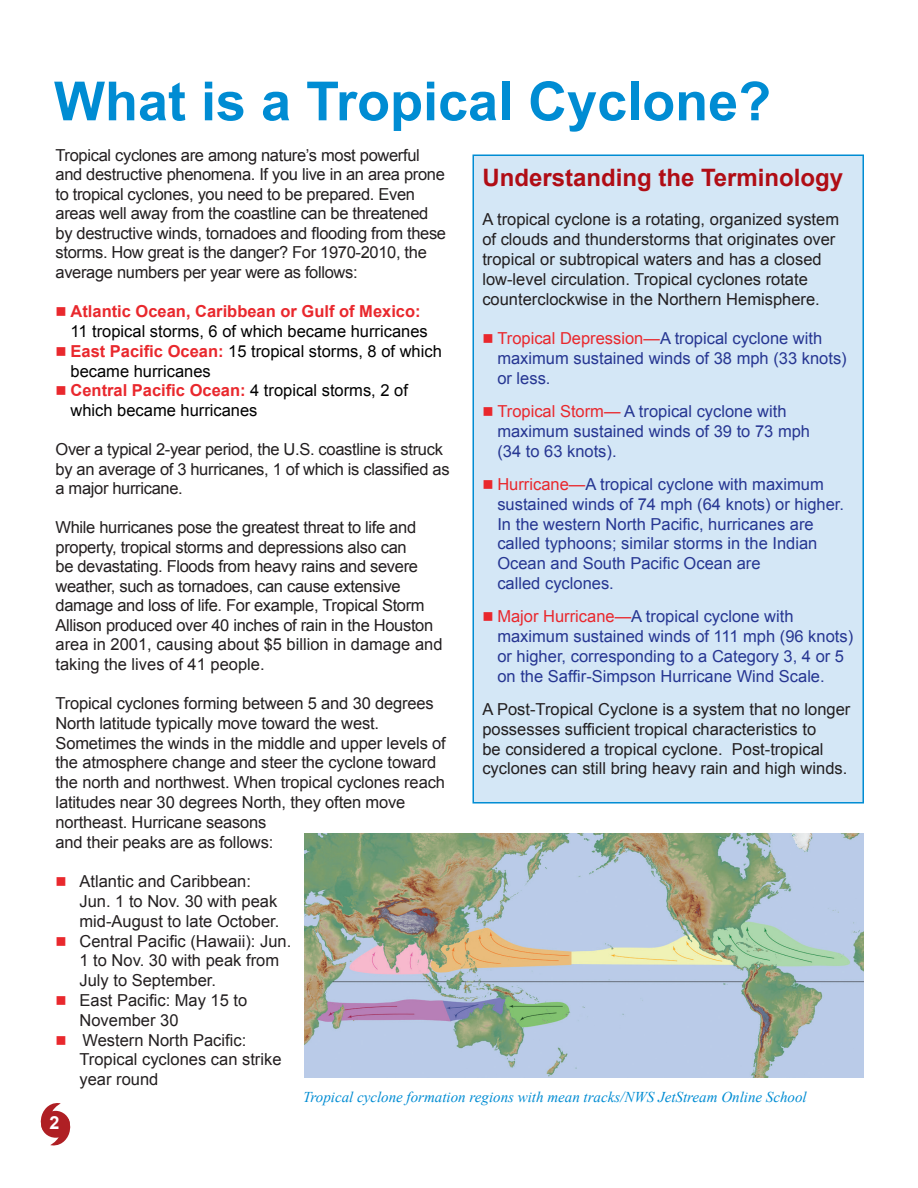
<style>
.page{position:relative;width:918px;height:1188px;background:#fff}
.page>*{position:absolute;margin:0;border:0;box-sizing:border-box;transform-origin:0 0}
.t1{font:700 54px "Arial";color:#008cd3}
.t2{font:700 24px "Arial";color:#b00d15}
.t3{font:700 18px "Arial";color:#fff}
.t4{font:16.5px/19.8px "Arial";letter-spacing:-.01em;color:#231f20}
.t5{font:16.5px/19.8px "Arial";color:#263692}
.t6{font:16.5px/19.8px "Arial";color:#000}
.t7{font:700 16.5px "Arial";color:#e9282d}
.t8{font:italic 15px "Times New Roman";color:#008cd3}
.s1{color:#e9282d}
.s2{font-weight:700;color:#e9282d}
</style>
<div class="page">
<svg style="left:40px;top:1103px;width:31px;height:43px"></svg>
<div style="left:472px;top:154px;width:392px;height:650px;background:#d4e7f6;border:2px solid #008cd3"></div>
<img style="left:305px;top:834px;width:559px;height:243px">
<h1 class="t1" style="left:54px;top:66px;width:719px">What is a Tropical Cyclone?</h1>
<h2 class="t2" style="left:482px;top:162px;width:362px">Understanding the Terminology</h2>
<p class="t4" style="left:482px;top:210px;width:358px">A tropical cyclone is a rotating, organized system of clouds and thunderstorms that originates over tropical or subtropical waters and has a closed low-level circulation. Tropical cyclones rotate counterclockwise in the Northern Hemisphere.</p>
<p class="t5" style="left:497px;top:329px;width:351px"><span class="s1">Tropical Depression—</span>A tropical cyclone with maximum sustained winds of 38 mph (33 knots) or less.</p>
<p class="t5" style="left:497px;top:402px;width:314px"><span class="s1">Tropical Storm—</span> A tropical cyclone with maximum sustained winds of 39 to 73 mph (34 to 63 knots).</p>
<p class="t5" style="left:497px;top:474px;width:348px"><span class="s1">Hurricane—</span>A tropical cyclone with maximum sustained winds of 74 mph (64 knots) or higher.<br>In the western North Pacific, hurricanes are called typhoons; similar storms in the Indian Ocean and South Pacific Ocean are<br>called cyclones.</p>
<p class="t5" style="left:497px;top:607px;width:357px"><span class="s1">Major Hurricane—</span>A tropical cyclone with maximum sustained winds of 111 mph (96 knots) or higher, corresponding to a Category 3, 4 or 5 on the Saffir-Simpson Hurricane Wind Scale.</p>
<p class="t4" style="left:482px;top:699px;width:370px">A Post-Tropical Cyclone is a system that no longer possesses sufficient tropical characteristics to<br>be considered a tropical cyclone. Post-tropical cyclones can still bring heavy rain and high winds.</p>
<p class="t4" style="left:56px;top:146px;width:392px">Tropical cyclones are among nature’s most powerful and destructive phenomena. If you live in an area prone to tropical cyclones, you need to be prepared. Even areas well away from the coastline can be threatened by destructive winds, tornadoes and flooding from these storms. How great is the danger? For 1970-2010, the average numbers per year were as follows:</p>
<p class="t7" style="left:71px;top:301px;width:352px">Atlantic Ocean, Caribbean or Gulf of Mexico:</p>
<p class="t6" style="left:71px;top:321px;width:373px">11 tropical storms, 6 of which became hurricanes <span class="s2">East Pacific Ocean:</span> 15 tropical storms, 8 of which became hurricanes<br><span class="s2">Central Pacific Ocean:</span> 4 tropical storms, 2 of which became hurricanes</p>
<p class="t4" style="left:56px;top:440px;width:396px">Over a typical 2-year period, the U.S. coastline is struck by an average of 3 hurricanes, 1 of which is classified as a major hurricane.</p>
<p class="t4" style="left:56px;top:518px;width:389px">While hurricanes pose the greatest threat to life and property, tropical storms and depressions also can<br>be devastating. Floods from heavy rains and severe weather, such as tornadoes, can cause extensive damage and loss of life. For example, Tropical Storm Allison produced over 40 inches of rain in the Houston area in 2001, causing about $5 billion in damage and taking the lives of 41 people.</p>
<p class="t4" style="left:56px;top:694px;width:392px">Tropical cyclones forming between 5 and 30 degrees North latitude typically move toward the west.<br>Sometimes the winds in the middle and upper levels of the atmosphere change and steer the cyclone toward the north and northwest. When tropical cyclones reach latitudes near 30 degrees North, they often move northeast. Hurricane seasons<br>and their peaks are as follows:</p>
<p class="t4" style="left:80px;top:872px;width:213px">Atlantic and Caribbean:<br>Jun. 1 to Nov. 30 with peak mid-August to late October.<br>Central Pacific (Hawaii): Jun.<br>1 to Nov. 30 with peak from<br>July to September.<br>East Pacific: May 15 to<br>November 30<br>Western North Pacific:<br>Tropical cyclones can strike year round</p>
<p class="t3" style="left:50px;top:1111px;width:12px">2</p>
<p class="t8" style="left:303px;top:1087px;width:505px">Tropical cyclone formation regions with mean tracks/NWS JetStream Online School</p>
</div>
